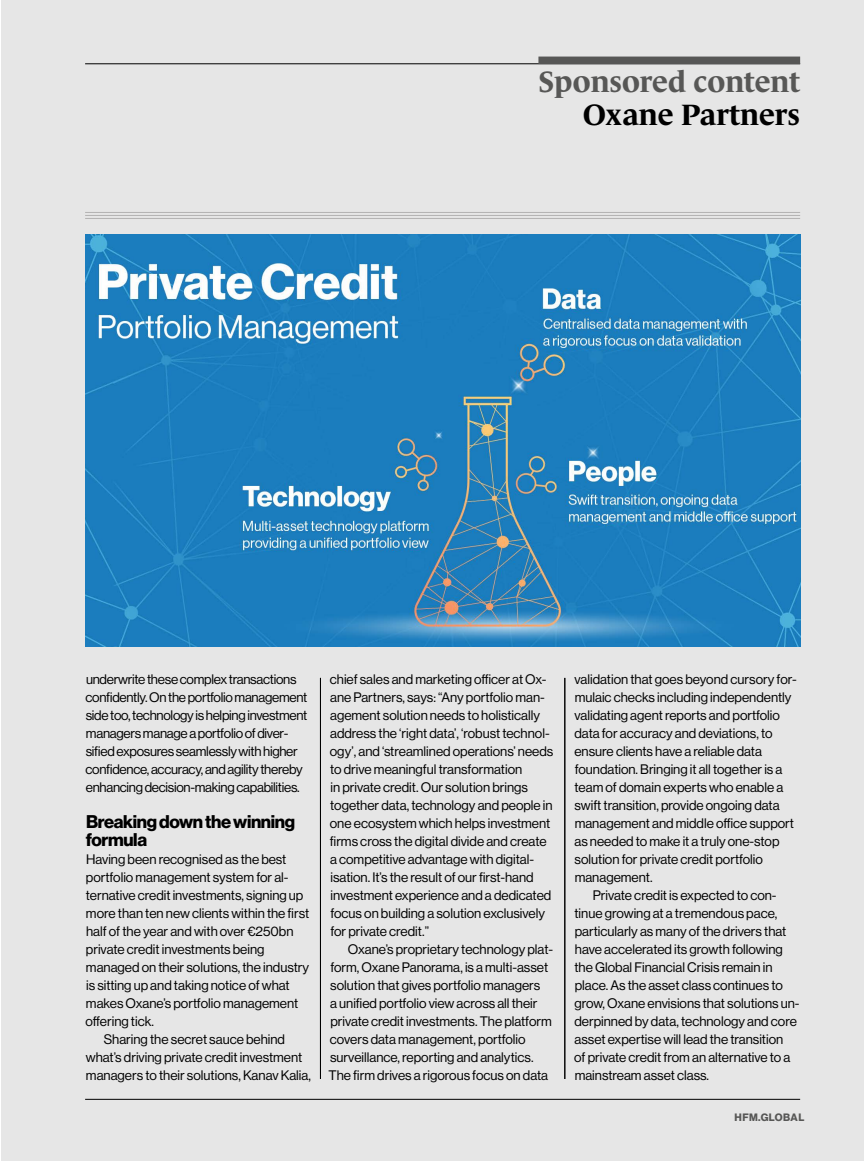
<style>
.page{position:relative;width:864px;height:1161px;background:#fff}
.page>*{position:absolute;margin:0;border:0;box-sizing:border-box;transform-origin:0 0}
.t1{font:700 30px "Le Monde Journal Std";color:#575756}
.t2{font:700 30px "Le Monde Journal Std";color:#000}
.t3{font:18px/18px "N Haas Grotesk DS Pro 75 Bd";letter-spacing:-.02em;color:#000}
.t4{font:13.5px/18px "N Haas Grotesk DS Pro 55 Rg";color:#000}
.t5{font:13.5px/18px "N Haas Grotesk DS Pro 55 Rg";letter-spacing:-.02em;color:#000}
.t6{font:10.5px "N Haas Grotesk DS Pro 75 Bd";letter-spacing:.04em;color:#575756}
</style>
<div class="page">
<hr style="left:0;top:0;width:1px;height:1161px;background:#e6e6e6">
<div style="left:1px;top:0;width:862px;height:1161px;background:#e6e6e6"></div>
<hr style="left:85px;top:63px;width:714px;height:1px;background:#000">
<hr style="left:85px;top:212px;width:714px;height:1px;background:#b3b2b2">
<hr style="left:85px;top:215px;width:714px;height:1px;background:#b3b2b2">
<hr style="left:85px;top:218px;width:714px;height:1px;background:#b3b2b2">
<hr style="left:85px;top:1099px;width:714px;height:1px;background:#000">
<div style="left:538px;top:57px;width:261px;height:7px;background:#575756"></div>
<hr style="left:320px;top:678px;width:1px;height:401px;background:#000">
<hr style="left:564px;top:678px;width:1px;height:401px;background:#000">
<img style="left:85px;top:234px;width:714px;height:412px">
<h1 class="t1" style="left:538px;top:65px;width:263px">Sponsored content</h1>
<h1 class="t2" style="left:583px;top:98px;width:218px">Oxane Partners</h1>
<p class="t5" style="left:85px;top:670px;width:223px">underwrite these complex transactions confidently. On the portfolio management side too, technology is helping investment managers manage a portfolio of diver&shy;sified exposures seamlessly with higher confidence, accuracy, and agility thereby enhancing decision-making capabilities.</p>
<h2 class="t3" style="left:86px;top:813px;width:210px">Breaking down the winning formula</h2>
<p class="t4" style="left:86px;top:850px;width:202px">Having been recognised as the best</p>
<p class="t4" style="left:86px;top:868px;width:204px">portfolio management system for al-</p>
<p class="t4" style="left:86px;top:886px;width:219px">ternative credit investments, signing up</p>
<p class="t4" style="left:86px;top:904px;width:224px">more than ten new clients within the first</p>
<p class="t4" style="left:86px;top:922px;width:209px">half of the year and with over €250bn</p>
<p class="t4" style="left:86px;top:940px;width:180px">private credit investments being</p>
<p class="t4" style="left:86px;top:958px;width:224px">managed on their solutions, the industry</p>
<p class="t4" style="left:86px;top:976px;width:205px">is sitting up and taking notice of what</p>
<p class="t4" style="left:86px;top:994px;width:214px">makes Oxane’s portfolio management</p>
<p class="t4" style="left:85px;top:1012px;width:70px">offering tick.</p>
<p class="t4" style="left:104px;top:1030px;width:183px">Sharing the secret sauce behind</p>
<p class="t4" style="left:86px;top:1048px;width:218px">what’s driving private credit investment</p>
<p class="t4" style="left:86px;top:1066px;width:226px">managers to their solutions, Kanav Kalia,</p>
<p class="t4" style="left:330px;top:670px;width:225px">chief sales and marketing officer at Ox&shy;ane Partners, says: “Any portfolio man&shy;agement solution needs to holistically address the ‘right data’, ‘robust technol&shy;ogy’, and ‘streamlined operations’ needs to drive meaningful transformation<br>in private credit. Our solution brings together data, technology and people in one ecosystem which helps investment firms cross the digital divide and create a competitive advantage with digital&shy;isation. It’s the result of our first-hand investment experience and a dedicated focus on building a solution exclusively for private credit.”</p>
<p class="t4" style="left:328px;top:940px;width:226px;text-indent:19px">Oxane’s proprietary technology plat&shy;form, Oxane Panorama, is a multi-asset solution that gives portfolio managers<br>a unified portfolio view across all their private credit investments. The platform covers data management, portfolio surveillance, reporting and analytics.<br>The firm drives a rigorous focus on data</p>
<p class="t4" style="left:574px;top:670px;width:224px">validation that goes beyond cursory for&shy;mulaic checks including independently validating agent reports and portfolio data for accuracy and deviations, to ensure clients have a reliable data foundation. Bringing it all together is a team of domain experts who enable a swift transition, provide ongoing data management and middle office support as needed to make it a truly one-stop solution for private credit portfolio management.</p>
<p class="t4" style="left:574px;top:886px;width:227px;text-indent:18px">Private credit is expected to con&shy;tinue growing at a tremendous pace, particularly as many of the drivers that have accelerated its growth following the Global Financial Crisis remain in place. As the asset class continues to grow, Oxane envisions that solutions un&shy;derpinned by data, technology and core asset expertise will lead the transition<br>of private credit from an alternative to a mainstream asset class.</p>
<p class="t6" style="left:734px;top:1111px;width:71px">HFM.GLOBAL</p>
</div>
